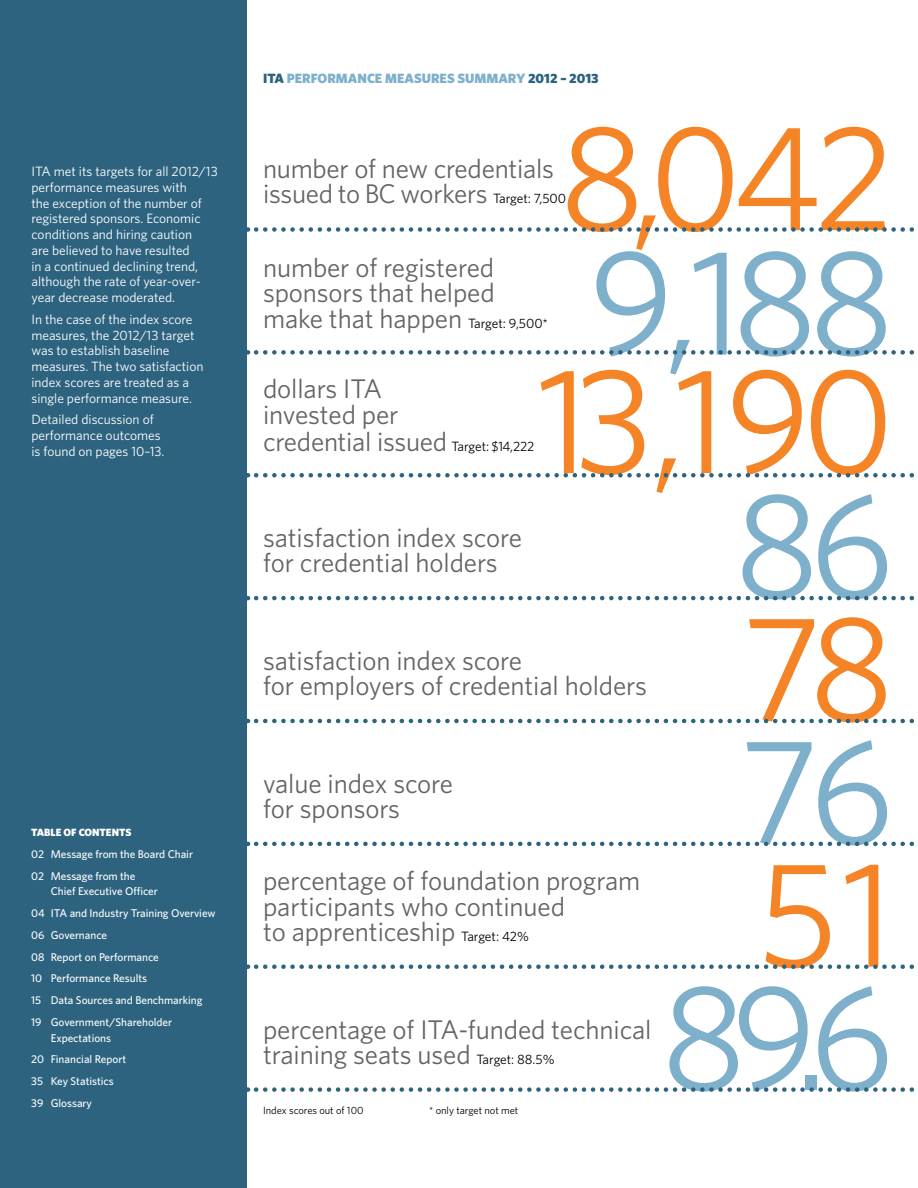
<style>
.page{position:relative;width:918px;height:1188px;background:#fff}
.page>*{position:absolute;margin:0;border:0;box-sizing:border-box;transform-origin:0 0}
.t1{font:150px "Whitney";letter-spacing:-.06em;color:#f58427}
.t2{font:150px "Whitney";letter-spacing:-.07em;color:#7eb0cc}
.t3{font:27px/25.5px "Whitney";letter-spacing:-.005em;color:#636466}
.t4{font:13.5px/15.8px "Whitney";letter-spacing:-.005em;color:#fff}
.t5{font:900 13.5px "Whitney";color:#7eb0cc}
.t6{font:500 11.25px/21.8px "Whitney";letter-spacing:-.005em;color:#fff}
.t7{font:10.5px "Whitney";letter-spacing:-.005em;color:#000}
.t8{font:900 10.5px "Whitney";color:#fff}
.s1{color:#2d637f}
.s2{font-size:13.5px;color:#000}
</style>
<div class="page">
<div style="left:0;top:0;width:246px;height:1188px;background:#2d637f"></div>
<svg style="left:256px;top:227px;width:658px;height:5px"></svg>
<svg style="left:256px;top:350px;width:658px;height:5px"></svg>
<svg style="left:256px;top:473px;width:658px;height:4px"></svg>
<svg style="left:256px;top:719px;width:658px;height:4px"></svg>
<svg style="left:256px;top:596px;width:658px;height:4px"></svg>
<svg style="left:256px;top:842px;width:658px;height:4px"></svg>
<svg style="left:256px;top:964px;width:658px;height:5px"></svg>
<svg style="left:256px;top:1087px;width:658px;height:5px"></svg>
<p class="t4" style="left:32px;top:163px;width:188px">ITA met its targets for all 2012/13 performance measures with<br>the exception of the number of registered sponsors. Economic conditions and hiring caution<br>are believed to have resulted<br>in a continued declining trend, although the rate of year-over&shy;year decrease moderated.</p>
<p class="t4" style="left:32px;top:311px;width:174px">In the case of the index score measures, the 2012/13 target was to establish baseline measures. The two satisfaction index scores are treated as a single performance measure.</p>
<p class="t4" style="left:32px;top:411px;width:135px">Detailed discussion of performance outcomes is found on pages 10–13.</p>
<p class="t8" style="left:31px;top:826px;width:55px">TABLEOF CONTENTS</p>
<p class="t6" style="left:31px;top:843px;width:163px">02 Message from the Board Chair<br>02 Message from the</p>
<p class="t6" style="left:31px;top:881px;width:186px;text-indent:19px">Chief Executive Officer<br>04 ITA and Industry Training Overview<br>06 Governance<br>08 Report on Performance<br>10 Performance Results<br>15 Data Sources and Benchmarking<br>19 Government/Shareholder</p>
<p class="t6" style="left:31px;top:1027px;width:96px;text-indent:19px">Expectations<br>20 Financial Report<br>35 Key Statistics<br>39 Glossary</p>
<p class="t5" style="left:263px;top:69px;width:337px"><span class="s1">ITA</span> PERFORMANCE MEASURES SUMMARY <span class="s1">2012 – 2013</span></p>
<h1 class="t1" style="left:559px;top:78px;width:337px">8,042</h1>
<h1 class="t2" style="left:589px;top:203px;width:307px">9,188</h1>
<h2 class="t3" style="left:263px;top:155px;width:305px">number of new credentials issued to BC workers <span class="s2">Target: 7,500</span></h2>
<h2 class="t3" style="left:263px;top:254px;width:287px">number of registered sponsors that helped make that happen <span class="s2">Target: 9,500*</span></h2>
<h1 class="t1" style="left:536px;top:321px;width:359px">13,190</h1>
<h1 class="t2" style="left:734px;top:446px;width:162px">86</h1>
<h1 class="t1" style="left:742px;top:569px;width:153px">78</h1>
<h1 class="t2" style="left:740px;top:692px;width:156px">76</h1>
<h1 class="t1" style="left:758px;top:815px;width:138px">51</h1>
<h1 class="t2" style="left:661px;top:938px;width:235px">89.6</h1>
<h2 class="t3" style="left:263px;top:375px;width:273px;line-height:26.2px">dollars ITA<br>invested per<br>credential issued <span class="s2">Target: $14,222</span></h2>
<h2 class="t3" style="left:263px;top:524px;width:260px">satisfaction index score for credential holders</h2>
<h2 class="t3" style="left:263px;top:647px;width:385px">satisfaction index score<br>for employers of credential holders</h2>
<h2 class="t3" style="left:263px;top:770px;width:192px">value index score for sponsors</h2>
<h2 class="t3" style="left:263px;top:867px;width:379px">percentage of foundation program participants who continued<br>to apprenticeship <span class="s2">Target: 42%</span></h2>
<h2 class="t3" style="left:263px;top:1016px;width:390px">percentage of ITA-funded technical training seats used <span class="s2">Target: 88.5%</span></h2>
<p class="t7" style="left:263px;top:1103px;width:102px">Index scores out of 100</p>
<p class="t7" style="left:429px;top:1103px;width:91px">* only target not met</p>
</div>
